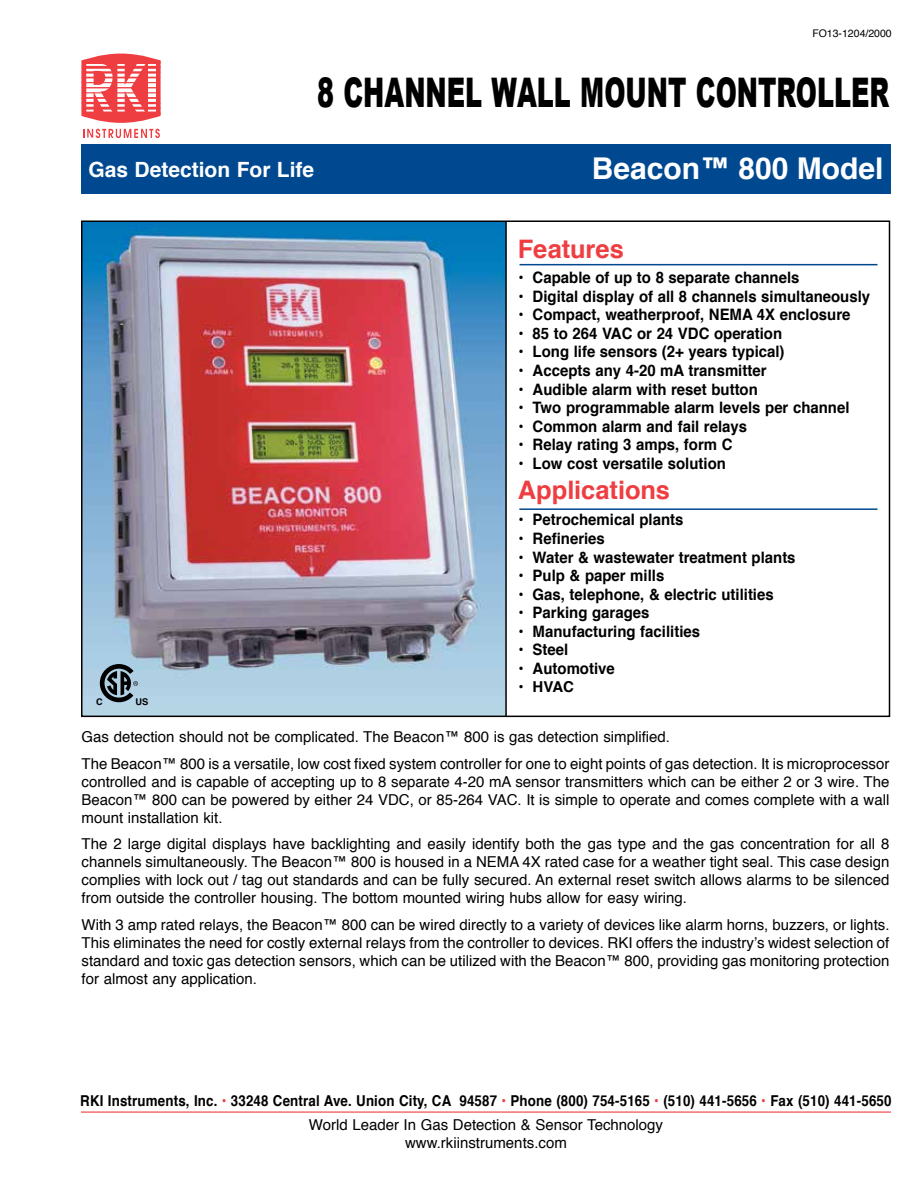
<style>
.page{position:relative;width:918px;height:1188px;background:#fff}
.page>*{position:absolute;margin:0;border:0;box-sizing:border-box;transform-origin:0 0}
.t1{font:900 40.8px "Arial";color:#000;scale:.62 1}
.t2{font:700 30px "Helvetica";color:#fff}
.t3{font:700 25.5px "Helvetica";color:#ef3e42}
.t4{font:700 21px "Helvetica";color:#fff}
.t5{font:700 15.75px "Helvetica";color:#000;scale:.95 1}
.t6{font:15px/18px "Helvetica";color:#000;text-align:justify}
.t7{font:700 15px "Helvetica";letter-spacing:.01em;color:#000;scale:.89 1}
.t8{font:700 15px "Helvetica";letter-spacing:.01em;color:#000}
.t9{font:10.5px "Helvetica";color:#000}
.t10{font:700 9.3px "Helvetica";color:#000}
.s1{color:#ef3e42}
</style>
<div class="page">
<div style="left:81px;top:144px;width:810px;height:49px;background:#004990"></div>
<svg style="left:83px;top:129px;width:77px;height:9px"></svg>
<svg style="left:81px;top:54px;width:80px;height:69px"></svg>
<svg style="left:148px;top:64px;width:8px;height:48px"></svg>
<hr style="left:82px;top:61px;width:78px;height:3px;background:#ef3e42">
<hr style="left:82px;top:66px;width:78px;height:3px;background:#ef3e42">
<hr style="left:82px;top:71px;width:78px;height:3px;background:#ef3e42">
<hr style="left:82px;top:77px;width:78px;height:1px;background:#ef3e42">
<hr style="left:82px;top:82px;width:78px;height:1px;background:#ef3e42">
<hr style="left:82px;top:112px;width:78px;height:3px;background:#ef3e42">
<hr style="left:82px;top:107px;width:78px;height:3px;background:#ef3e42">
<hr style="left:82px;top:102px;width:78px;height:2px;background:#ef3e42">
<hr style="left:82px;top:97px;width:78px;height:2px;background:#ef3e42">
<hr style="left:82px;top:92px;width:78px;height:1px;background:#ef3e42">
<hr style="left:82px;top:87px;width:78px;height:1px;background:#ef3e42">
<hr style="left:81px;top:1112px;width:810px;height:1px;background:#ef3e42">
<img style="left:84px;top:223px;width:421px;height:491px">
<hr style="left:519px;top:508px;width:358px;height:2px;background:#004990">
<hr style="left:520px;top:264px;width:358px;height:1px;background:#004990">
<hr style="left:505px;top:221px;width:2px;height:496px;background:#000">
<svg style="left:100px;top:664px;width:38px;height:38px"></svg>
<p class="t9" style="left:812px;top:25px;width:81px">FO13-1204/2000</p>
<h1 class="t1" style="left:317px;top:63px;width:925px">8 CHANNEL WALL MOUNT CONTROLLER</h1>
<h3 class="t4" style="left:88px;top:153px;width:227px">Gas Detection For Life</h3>
<h2 class="t2" style="left:592px;top:144px;width:293px">Beacon™ 800 Model</h2>
<h3 class="t3" style="left:518px;top:228px;width:108px">Features</h3>
<p class="t5" style="left:519px;top:265px;width:297px">• Capable of up to 8 separate channels</p>
<p class="t5" style="left:519px;top:284px;width:372px">• Digital display of all 8 channels simultaneously</p>
<p class="t5" style="left:519px;top:302px;width:351px">• Compact, weatherproof, NEMA 4X enclosure</p>
<p class="t5" style="left:519px;top:321px;width:279px">• 85 to 264 VAC or 24 VDC operation</p>
<p class="t5" style="left:519px;top:339px;width:282px">• Long life sensors (2+ years typical)</p>
<p class="t5" style="left:519px;top:358px;width:263px">• Accepts any 4-20 mA transmitter</p>
<p class="t5" style="left:519px;top:376px;width:253px">• Audible alarm with reset button</p>
<p class="t5" style="left:519px;top:395px;width:350px">• Two programmable alarm levels per channel</p>
<p class="t5" style="left:519px;top:413px;width:242px">• Common alarm and fail relays</p>
<p class="t5" style="left:519px;top:432px;width:227px">• Relay rating 3 amps, form C</p>
<p class="t5" style="left:519px;top:450px;width:220px">• Low cost versatile solution</p>
<h3 class="t3" style="left:518px;top:469px;width:154px">Applications</h3>
<p class="t5" style="left:519px;top:507px;width:175px">• Petrochemical plants</p>
<p class="t5" style="left:519px;top:526px;width:92px">• Refineries</p>
<p class="t5" style="left:519px;top:544px;width:293px">• Water &amp; wastewater treatment plants</p>
<p class="t5" style="left:519px;top:563px;width:155px">• Pulp &amp; paper mills</p>
<p class="t5" style="left:519px;top:581px;width:270px">• Gas, telephone, &amp; electric utilities</p>
<p class="t5" style="left:519px;top:600px;width:139px">• Parking garages</p>
<p class="t5" style="left:519px;top:618px;width:193px">• Manufacturing facilities</p>
<p class="t5" style="left:519px;top:637px;width:54px">• Steel</p>
<p class="t5" style="left:519px;top:655px;width:103px">• Automotive</p>
<p class="t8" style="left:519px;top:675px;width:57px">• HVAC</p>
<p class="t6" style="left:82px;top:724px;width:809px;line-height:26.7px">Gas detection should not be complicated. The Beacon™ 800 is gas detection simplified.<br>The Beacon™ 800 is a versatile, low cost fixed system controller for one to eight points of gas detection. It is microprocessor</p>
<p class="t6" style="left:82px;top:773px;width:809px">controlled and is capable of accepting up to 8 separate 4-20 mA sensor transmitters which can be either 2 or 3 wire. The Beacon™ 800 can be powered by either 24 VDC, or 85-264 VAC. It is simple to operate and comes complete with a wall mount installation kit.</p>
<p class="t6" style="left:82px;top:836px;width:809px">The 2 large digital displays have backlighting and easily identify both the gas type and the gas concentration for all 8 channels simultaneously. The Beacon™ 800 is housed in a NEMA 4X rated case for a weather tight seal. This case design complies with lock out / tag out standards and can be fully secured. An external reset switch allows alarms to be silenced from outside the controller housing. The bottom mounted wiring hubs allow for easy wiring.</p>
<p class="t6" style="left:82px;top:916px;width:809px">With 3 amp rated relays, the Beacon™ 800 can be wired directly to a variety of devices like alarm horns, buzzers, or lights.<br>This eliminates the need for costly external relays from the controller to devices. RKI offers the industry’s widest selection of standard and toxic gas detection sensors, which can be utilized with the Beacon™ 800, providing gas monitoring protection for almost any application.</p>
<p class="t10" style="left:96px;top:696px;width:8px">C</p>
<p class="t10" style="left:136px;top:696px;width:14px">US</p>
<p class="t7" style="left:80px;top:1088px;width:913px">RKI Instruments, Inc. <span class="s1">•</span> 33248 Central Ave. Union City, CA 94587 <span class="s1">•</span> Phone (800) 754-5165 <span class="s1">•</span> (510) 441-5656 <span class="s1">•</span> Fax (510) 441-5650</p>
<p class="t6" style="left:309px;top:1116px;width:356px;text-align:center">World Leader In Gas Detection &amp; Sensor Technology www.rkiinstruments.com</p>
</div>
